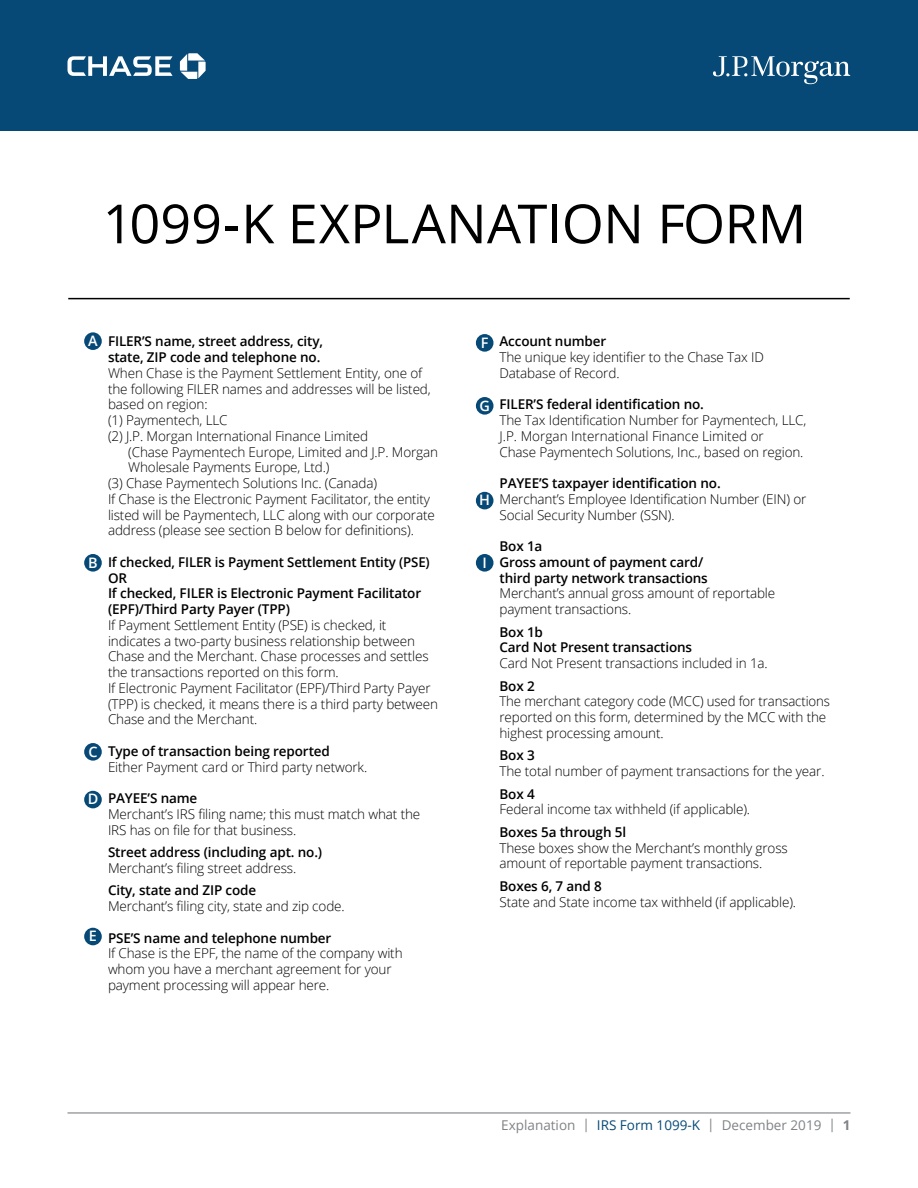
<style>
.page{position:relative;width:918px;height:1188px;background:#fff}
.page>*{position:absolute;margin:0;border:0;box-sizing:border-box;transform-origin:0 0}
.t1{font:54px "Open Sans";letter-spacing:-.005em;color:#000}
.t2{font:600 14.4px "Open Sans";color:#fff}
.t3{font:300 13.5px/15.8px "Open Sans";letter-spacing:-.01em;color:#000}
.t4{font:600 13.5px/15.8px "Open Sans";letter-spacing:-.01em;color:#000}
.t5{font:13.5px "Open Sans";color:#808285}
.s1{color:#074976}
.s2{font-weight:700}
</style>
<div class="page">
<div style="left:0;top:0;width:918px;height:131px;background:#074976"></div>
<svg style="left:180px;top:53px;width:26px;height:26px"></svg>
<svg style="left:67px;top:56px;width:106px;height:20px"></svg>
<svg style="left:713px;top:56px;width:137px;height:28px"></svg>
<hr style="left:68px;top:1112px;width:782px;height:2px;background:#808285">
<hr style="left:68px;top:298px;width:782px;height:1px;background:#000">
<div style="left:84px;top:332px;width:18px;height:18px;background:#074976;border-radius:50%"></div>
<div style="left:84px;top:554px;width:18px;height:18px;background:#074976;border-radius:50%"></div>
<div style="left:84px;top:743px;width:18px;height:18px;background:#074976;border-radius:50%"></div>
<div style="left:84px;top:791px;width:18px;height:17px;background:#074976;border-radius:50%"></div>
<div style="left:84px;top:928px;width:18px;height:17px;background:#074976;border-radius:50%"></div>
<div style="left:476px;top:334px;width:17px;height:18px;background:#074976;border-radius:50%"></div>
<div style="left:476px;top:397px;width:17px;height:18px;background:#074976;border-radius:50%"></div>
<div style="left:476px;top:492px;width:17px;height:17px;background:#074976;border-radius:50%"></div>
<div style="left:476px;top:554px;width:17px;height:18px;background:#074976;border-radius:50%"></div>
<h1 class="t1" style="left:103px;top:187px;width:705px">1099-K EXPLANATION FORM</h1>
<p class="t2" style="left:88px;top:331px;width:11px">A</p>
<h2 class="t4" style="left:108px;top:333px;width:217px">FILER’S name, street address, city, state, ZIP code and telephone no.</h2>
<p class="t3" style="left:108px;top:365px;width:324px">When Chase is the Payment Settlement Entity, one of the following FILER names and addresses will be listed, based on region:</p>
<p class="t3" style="left:108px;top:412px;width:121px">(1) Paymentech, LLC</p>
<p class="t3" style="left:128px;top:428px;width:311px;text-indent:-20px">(2) J.P. Morgan International Finance Limited<br>(Chase Paymentech Europe, Limited and J.P. Morgan<br>Wholesale Payments Europe, Ltd.)</p>
<p class="t3" style="left:108px;top:475px;width:328px">(3) Chase Paymentech Solutions Inc. (Canada)<br>If Chase is the Electronic Payment Facilitator, the entity listed will be Paymentech, LLC along with our corporate address (please see section B below for definitions).</p>
<p class="t2" style="left:88px;top:552px;width:11px">B</p>
<h2 class="t4" style="left:108px;top:554px;width:323px">If checked, FILER is Payment Settlement Entity (PSE)<br>OR<br>If checked, FILER is Electronic Payment Facilitator (EPF)/Third Party Payer (TPP)</h2>
<p class="t3" style="left:108px;top:617px;width:332px">If Payment Settlement Entity (PSE) is checked, it indicates a two-party business relationship between Chase and the Merchant. Chase processes and settles the transactions reported on this form.<br>If Electronic Payment Facilitator (EPF)/Third Party Payer (TPP) is checked, it means there is a third party between Chase and the Merchant.</p>
<p class="t2" style="left:88px;top:741px;width:11px">C</p>
<h2 class="t4" style="left:108px;top:743px;width:223px">Type of transaction being reported</h2>
<p class="t3" style="left:108px;top:759px;width:261px">Either Payment card or Third party network.</p>
<p class="t2" style="left:88px;top:789px;width:12px">D</p>
<h2 class="t4" style="left:108px;top:790px;width:91px">PAYEE’S name</h2>
<p class="t3" style="left:108px;top:806px;width:314px">Merchant’s IRS filing name; this must match what the<br>IRS has on file for that business.</p>
<h3 class="t4" style="left:108px;top:844px;width:216px">Street address (including apt. no.)</h3>
<p class="t3" style="left:108px;top:860px;width:190px">Merchant’s filing street address.</p>
<h3 class="t4" style="left:108px;top:882px;width:150px">City, state and ZIP code</h3>
<p class="t3" style="left:108px;top:898px;width:238px">Merchant’s filing city, state and zip code.</p>
<p class="t2" style="left:89px;top:926px;width:10px">E</p>
<h2 class="t4" style="left:108px;top:930px;width:225px">PSE’S name and telephone number</h2>
<p class="t3" style="left:108px;top:945px;width:296px">If Chase is the EPF, the name of the company with whom you have a merchant agreement for your payment processing will appear here.</p>
<p class="t2" style="left:481px;top:332px;width:9px">F</p>
<h2 class="t4" style="left:500px;top:333px;width:108px">Account number</h2>
<p class="t3" style="left:500px;top:349px;width:266px">The unique key identifier to the Chase Tax ID<br>Database of Record.</p>
<p class="t2" style="left:479px;top:395px;width:12px">G</p>
<h2 class="t4" style="left:500px;top:396px;width:206px">FILER’S federal identification no.</h2>
<p class="t3" style="left:500px;top:412px;width:308px">The Tax Identification Number for Paymentech, LLC,<br>J.P. Morgan International Finance Limited or<br>Chase Paymentech Solutions, Inc., based on region.</p>
<p class="t2" style="left:479px;top:490px;width:12px">H</p>
<h2 class="t4" style="left:500px;top:475px;width:223px">PAYEE’S taxpayer identification no.</h2>
<p class="t3" style="left:500px;top:491px;width:308px">Merchant’s Employee Identification Number (EIN) or<br>Social Security Number (SSN).</p>
<p class="t2" style="left:482px;top:552px;width:6px">I</p>
<h2 class="t4" style="left:500px;top:538px;width:210px">Box 1a<br>Gross amount of payment card/ third party network transactions</h2>
<p class="t3" style="left:500px;top:585px;width:277px">Merchant’s annual gross amount of reportable payment transactions.</p>
<h2 class="t4" style="left:500px;top:624px;width:194px">Box 1b<br>Card Not Present transactions</h2>
<p class="t3" style="left:500px;top:655px;width:270px">Card Not Present transactions included in 1a.</p>
<h2 class="t4" style="left:500px;top:678px;width:37px">Box 2</h2>
<p class="t3" style="left:500px;top:693px;width:332px">The merchant category code (MCC) used for transactions reported on this form, determined by the MCC with the highest processing amount.</p>
<h2 class="t4" style="left:500px;top:747px;width:37px">Box 3</h2>
<p class="t3" style="left:500px;top:763px;width:327px">The total number of payment transactions for the year.</p>
<h2 class="t4" style="left:500px;top:786px;width:37px">Box 4</h2>
<p class="t3" style="left:500px;top:801px;width:252px">Federal income tax withheld (if applicable).</p>
<h2 class="t4" style="left:500px;top:824px;width:128px">Boxes 5a through 5l</h2>
<p class="t3" style="left:500px;top:840px;width:290px">These boxes show the Merchant’s monthly gross amount of reportable payment transactions.</p>
<h2 class="t4" style="left:500px;top:878px;width:104px">Boxes 6, 7 and 8</h2>
<p class="t3" style="left:500px;top:894px;width:298px">State and State income tax withheld (if applicable).</p>
<p class="t5" style="left:501px;top:1116px;width:351px">Explanation | <span class="s1">IRS Form 1099-K</span> | December 2019 | <span class="s2">1</span></p>
</div>
